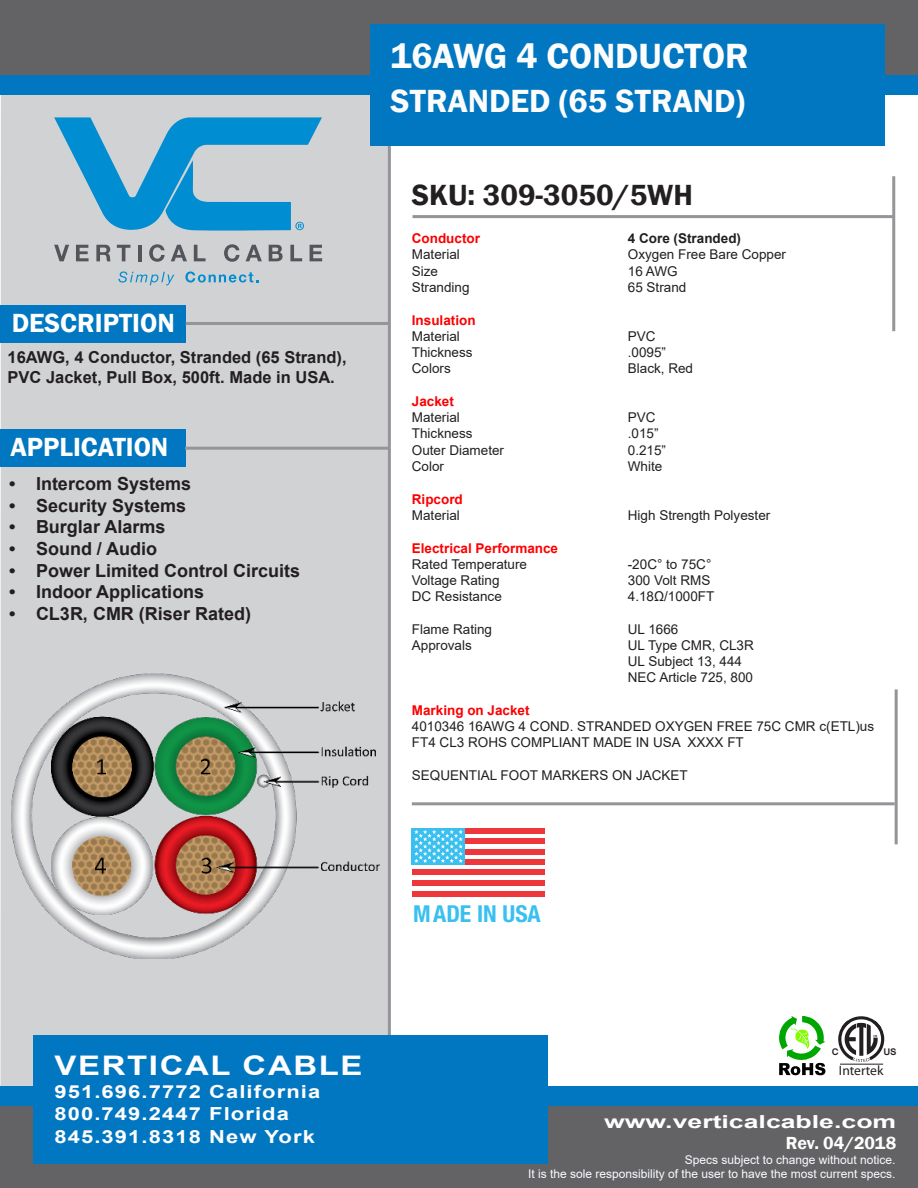
<style>
.page{position:relative;width:918px;height:1188px;background:#fff}
.page>*{position:absolute;margin:0;border:0;box-sizing:border-box;transform-origin:0 0}
.t1{font:600 36px "Franklin Gothic";color:#fcfcfc}
.t2{font:600 33px "Franklin Gothic";color:#fcfcfc}
.t3{font:600 30px "Franklin Gothic";color:#231f20}
.t4{font:600 27px "Franklin Gothic";color:#fff}
.t5{font:700 27px "Arial";letter-spacing:.05em;color:#fffdff;scale:1.22 1}
.t6{font:700 condensed 23.4px "Helvetica Neue";color:#39c0f0}
.t7{font:700 18px "Arial";color:#231f20}
.t8{font:700 18px/22.5px "Arial";letter-spacing:.05em;color:#fffdff;scale:1.22 1}
.t9{font:700 18px "Arial";color:#fffdff;scale:1.48 1}
.t10{font:600 18px "Franklin Gothic";letter-spacing:-.005em;color:#fffefd}
.t11{font:700 16.5px/19.8px "Arial";color:#231f20}
.Default{font:13.5px "Arial";color:#231f20}
.t12{font:700 13.5px "Arial";color:#fc0000}
.Default-2{font:700 13.5px "Arial";color:#fe0000}
.t13{font:700 13.5px "Arial";color:#fb0000}
.t14{font:700 13.5px "Arial";color:#231f20}
.Pa0{font:13.5px "Arial";color:#231f20}
.t15{font:13.5px "Myriad Pro";color:#231f20}
.t16{font:12px/14.4px "Arial";color:#f9fcff;text-align:right}
.t17{font:700 9px "Kartika";color:#231f20}
</style>
<div class="page">
<div style="left:0;top:94px;width:388px;height:1094px;background:#d1d2d4"></div>
<hr style="left:388px;top:144px;width:3px;height:1037px;background:#939598">
<div style="left:0;top:0;width:918px;height:75px;background:#636366"></div>
<div style="left:0;top:75px;width:918px;height:19px;background:#0077c0"></div>
<div style="left:0;top:429px;width:185px;height:37px;background:#0077c0"></div>
<div style="left:0;top:305px;width:185px;height:37px;background:#0077c0"></div>
<div style="left:370px;top:24px;width:514px;height:122px;background:#0077c0"></div>
<hr style="left:412px;top:215px;width:483px;height:3px;background:#939598">
<hr style="left:892px;top:176px;width:3px;height:155px;background:#939598">
<div style="left:1px;top:1098px;width:917px;height:90px;background:#636366"></div>
<div style="left:34px;top:1036px;width:514px;height:128px;background:#0077c0"></div>
<div style="left:0;top:1086px;width:918px;height:20px;background:#0077c0"></div>
<hr style="left:186px;top:322px;width:202px;height:3px;background:#939598">
<hr style="left:185px;top:447px;width:205px;height:3px;background:#939598">
<svg style="left:779px;top:1016px;width:46px;height:59px"></svg>
<svg style="left:838px;top:1016px;width:46px;height:46px"></svg>
<hr style="left:840px;top:1064px;width:43px;height:1px;background:#231f20">
<svg style="left:118px;top:271px;width:56px;height:14px"></svg>
<svg style="left:185px;top:271px;width:73px;height:12px"></svg>
<svg style="left:54px;top:245px;width:15px;height:16px"></svg>
<svg style="left:76px;top:245px;width:13px;height:16px"></svg>
<svg style="left:96px;top:245px;width:15px;height:16px"></svg>
<svg style="left:117px;top:245px;width:13px;height:16px"></svg>
<hr style="left:138px;top:245px;width:3px;height:16px;background:#54555a">
<svg style="left:149px;top:244px;width:16px;height:18px"></svg>
<svg style="left:171px;top:245px;width:16px;height:16px"></svg>
<svg style="left:194px;top:245px;width:12px;height:16px"></svg>
<svg style="left:224px;top:244px;width:16px;height:18px"></svg>
<svg style="left:246px;top:245px;width:16px;height:16px"></svg>
<svg style="left:269px;top:245px;width:14px;height:16px"></svg>
<svg style="left:290px;top:245px;width:12px;height:16px"></svg>
<svg style="left:310px;top:245px;width:12px;height:16px"></svg>
<svg style="left:54px;top:117px;width:268px;height:114px;background:#6db1d2"></svg>
<hr style="left:412px;top:802px;width:483px;height:3px;background:#939598">
<hr style="left:895px;top:689px;width:3px;height:155px;background:#939598">
<img style="left:12px;top:674px;width:371px;height:285px">
<div style="left:465px;top:828px;width:80px;height:6px;background:#ee373a"></div>
<div style="left:465px;top:839px;width:80px;height:5px;background:#ee373a"></div>
<div style="left:465px;top:849px;width:80px;height:5px;background:#ee373a"></div>
<div style="left:465px;top:859px;width:80px;height:6px;background:#ee373a"></div>
<div style="left:412px;top:870px;width:133px;height:5px;background:#ee373a"></div>
<div style="left:412px;top:881px;width:133px;height:5px;background:#ee373a"></div>
<div style="left:412px;top:892px;width:133px;height:5px;background:#ee373a"></div>
<div style="left:412px;top:828px;width:53px;height:36px;background:#39c0f0"></div>
<svg style="left:414px;top:830px;width:49px;height:33px"></svg>
<h3 class="t4" style="left:12px;top:307px;width:165px">DESCRIPTION</h3>
<p class="t11" style="left:8px;top:348px;width:341px">16AWG, 4 Conductor, Stranded (65 Strand),<br>PVC Jacket, Pull Box, 500ft. Made in USA.</p>
<h3 class="t4" style="left:10px;top:430px;width:159px">APPLICATION</h3>
<p class="t7" style="left:9px;top:471px;width:184px">• Intercom Systems</p>
<p class="t7" style="left:9px;top:493px;width:179px">• Security Systems</p>
<p class="t7" style="left:9px;top:514px;width:158px">• Burglar Alarms</p>
<p class="t7" style="left:9px;top:536px;width:150px">• Sound / Audio</p>
<p class="t7" style="left:9px;top:557px;width:293px">• Power Limited Control Circuits</p>
<p class="t7" style="left:9px;top:579px;width:197px">• Indoor Applications</p>
<p class="t7" style="left:9px;top:601px;width:244px">• CL3R, CMR (Riser Rated)</p>
<p class="t1" style="left:391px;top:34px;width:360px">16AWG 4 CONDUCTOR</p>
<p class="t2" style="left:391px;top:80px;width:356px">STRANDED (65 STRAND)</p>
<p class="t3" style="left:412px;top:176px;width:283px">SKU: 309-3050/5WH</p>
<p class="t12" style="left:412px;top:229px;width:70px">Conductor</p>
<p class="t14" style="left:628px;top:229px;width:115px">4 Core (Stranded)</p>
<p class="Default" style="left:412px;top:245px;width:50px">Material</p>
<p class="Default" style="left:628px;top:245px;width:160px">Oxygen Free Bare Copper</p>
<p class="Default" style="left:412px;top:262px;width:28px">Size</p>
<p class="Default" style="left:628px;top:262px;width:51px">16 AWG</p>
<p class="Default" style="left:412px;top:278px;width:59px">Stranding</p>
<p class="Default" style="left:628px;top:278px;width:60px">65 Strand</p>
<p class="t13" style="left:412px;top:310px;width:65px">Insulation</p>
<p class="Default" style="left:412px;top:327px;width:50px">Material</p>
<p class="Default" style="left:628px;top:327px;width:29px">PVC</p>
<p class="Default" style="left:412px;top:343px;width:62px">Thickness</p>
<p class="Default" style="left:628px;top:343px;width:40px">.0095”</p>
<p class="Default" style="left:412px;top:359px;width:41px">Colors</p>
<p class="Default" style="left:628px;top:359px;width:67px">Black, Red</p>
<p class="t12" style="left:412px;top:391px;width:44px">Jacket</p>
<p class="Default" style="left:412px;top:408px;width:50px">Material</p>
<p class="Default" style="left:628px;top:408px;width:29px">PVC</p>
<p class="Pa0" style="left:412px;top:424px;width:62px">Thickness</p>
<p class="Pa0" style="left:628px;top:424px;width:32px">.015”</p>
<p class="Default" style="left:412px;top:441px;width:94px">Outer Diameter</p>
<p class="Default" style="left:628px;top:441px;width:40px">0.215”</p>
<p class="Default" style="left:412px;top:457px;width:34px">Color</p>
<p class="Default" style="left:628px;top:457px;width:36px">White</p>
<p class="t13" style="left:412px;top:489px;width:53px">Ripcord</p>
<p class="Default" style="left:412px;top:506px;width:50px">Material</p>
<p class="Default" style="left:628px;top:506px;width:144px">High Strength Polyester</p>
<p class="Default-2" style="left:412px;top:538px;width:148px">Electrical Performance</p>
<p class="Default" style="left:412px;top:555px;width:117px">Rated Temperature</p>
<p class="Default" style="left:628px;top:555px;width:85px">-20C° to 75C°</p>
<p class="Default" style="left:412px;top:571px;width:89px">Voltage Rating</p>
<p class="Default" style="left:628px;top:571px;width:84px">300 Volt RMS</p>
<p class="Default" style="left:412px;top:587px;width:92px">DC Resistance</p>
<p class="Default" style="left:628px;top:587px;width:88px">4.18Ω/1000FT</p>
<p class="Default" style="left:412px;top:620px;width:82px">Flame Rating</p>
<p class="Default" style="left:628px;top:620px;width:52px">UL 1666</p>
<p class="Default" style="left:412px;top:636px;width:62px">Approvals</p>
<p class="Default" style="left:628px;top:636px;width:128px">UL Type CMR, CL3R</p>
<p class="Default" style="left:628px;top:652px;width:116px">UL Subject 13, 444</p>
<p class="Default" style="left:628px;top:668px;width:127px">NEC Article 725, 800</p>
<p class="t12" style="left:412px;top:700px;width:119px">Marking on Jacket</p>
<p class="Default" style="left:412px;top:717px;width:464px">4010346 16AWG 4 COND. STRANDED OXYGEN FREE 75C CMR c(ETL)us</p>
<p class="Default" style="left:412px;top:733px;width:334px">FT4 CL3 ROHS COMPLIANT MADE IN USA XXXX FT</p>
<p class="Default" style="left:412px;top:766px;width:278px">SEQUENTIAL FOOT MARKERS ON JACKET</p>
<h3 class="t6" style="left:413px;top:900px;width:129px">MADE IN USA</h3>
<h3 class="t5" style="left:55px;top:1047px;width:254px">VERTICAL CABLE</h3>
<h3 class="t8" style="left:55px;top:1080px;width:219px">951.696.7772 California<br>800.749.2447 Florida<br>845.391.8318 New York</h3>
<p class="t17" style="left:832px;top:1046px;width:8px">C</p>
<p class="t17" style="left:884px;top:1046px;width:15px">US</p>
<p class="t15" style="left:839px;top:1062px;width:46px">Intertek</p>
<h3 class="t9" style="left:604px;top:1109px;width:199px">www.verticalcable.com</h3>
<p class="t16" style="left:528px;top:1153px;width:369px">Specs subject to change without notice.<br>It is the sole responsibility of the user to have the most current specs.</p>
<h3 class="t10" style="left:786px;top:1131px;width:112px">Rev. 04/2018</h3>
</div>
